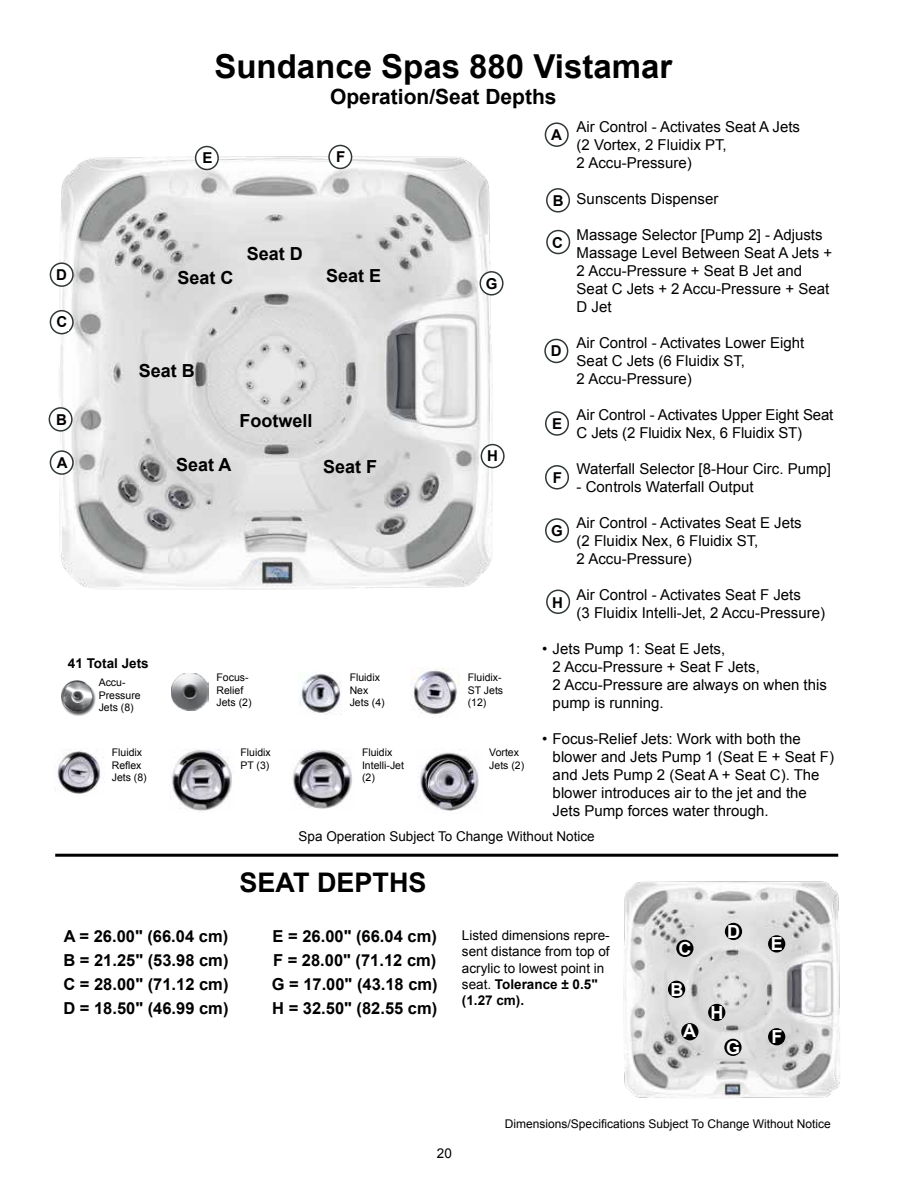
<style>
.page{position:relative;width:918px;height:1188px;background:#fff}
.page>*{position:absolute;margin:0;border:0;box-sizing:border-box;transform-origin:0 0}
.t1{font:700 33px "Arial";color:#000}
.t2{font:700 27px "Arial";color:#000}
.t3{font:700 21px "Arial";color:#000}
.t4{font:700 18px "Arial";color:#000}
.t5{font:700 18px "Arial";color:#fff}
.t6{font:700 16.5px "Arial";color:#000}
.t7{font:15px/18px "Arial";color:#000}
.t8{font:700 15px "Arial";color:#000}
.t9{font:13.5px/16.2px "Arial";color:#000}
.t10{font:700 13.5px "Arial";color:#000}
.t11{font:12px "Arial";color:#000}
.t12{font:10.5px/12.6px "Arial";color:#000}
.s1{font-weight:700}
</style>
<div class="page">
<img style="left:623px;top:881px;width:217px;height:217px">
<div style="left:545px;top:122px;width:24px;height:25px;border:2px solid #303837;border-radius:50%"></div>
<div style="left:546px;top:188px;width:24px;height:25px;border:2px solid #303837;border-radius:50%"></div>
<div style="left:546px;top:230px;width:24px;height:24px;border:2px solid #303837;border-radius:50%"></div>
<div style="left:544px;top:339px;width:24px;height:24px;border:2px solid #303837;border-radius:50%"></div>
<div style="left:545px;top:411px;width:24px;height:25px;border:2px solid #303837;border-radius:50%"></div>
<div style="left:545px;top:465px;width:24px;height:25px;border:2px solid #303837;border-radius:50%"></div>
<div style="left:545px;top:518px;width:24px;height:25px;border:2px solid #303837;border-radius:50%"></div>
<div style="left:546px;top:590px;width:24px;height:24px;border:2px solid #303837;border-radius:50%"></div>
<img style="left:292px;top:749px;width:60px;height:60px">
<img style="left:418px;top:749px;width:61px;height:62px">
<hr style="left:55px;top:854px;width:783px;height:3px;background:#000">
<img style="left:48px;top:146px;width:457px;height:444px">
<svg style="left:50px;top:311px;width:23px;height:23px"></svg>
<div style="left:50px;top:310px;width:24px;height:24px;border:2px solid #303837;border-radius:50%"></div>
<div style="left:56px;top:317px;width:13px;height:14px;background:#fff"></div>
<div style="left:50px;top:263px;width:23px;height:23px;background:#fff;border-radius:50%"></div>
<div style="left:50px;top:262px;width:24px;height:25px;border:2px solid #303837;border-radius:50%"></div>
<div style="left:196px;top:147px;width:22px;height:23px;background:#fff;border-radius:50%"></div>
<div style="left:195px;top:146px;width:24px;height:24px;border:2px solid #303837;border-radius:50%"></div>
<div style="left:329px;top:145px;width:23px;height:23px;background:#fff;border-radius:50%"></div>
<div style="left:328px;top:145px;width:24px;height:24px;border:2px solid #303837;border-radius:50%"></div>
<div style="left:480px;top:272px;width:23px;height:23px;background:#fff;border-radius:50%"></div>
<div style="left:480px;top:271px;width:24px;height:25px;border:2px solid #303837;border-radius:50%"></div>
<div style="left:50px;top:451px;width:23px;height:23px;background:#fff;border-radius:50%"></div>
<div style="left:50px;top:450px;width:24px;height:25px;border:2px solid #303837;border-radius:50%"></div>
<div style="left:49px;top:408px;width:23px;height:23px;background:#fff;border-radius:50%"></div>
<div style="left:49px;top:407px;width:24px;height:25px;border:2px solid #303837;border-radius:50%"></div>
<img style="left:172px;top:674px;width:37px;height:36px">
<div style="left:676px;top:940px;width:18px;height:17px;background:#000;border-radius:50%"></div>
<div style="left:725px;top:923px;width:17px;height:17px;background:#000;border-radius:50%"></div>
<div style="left:768px;top:1028px;width:17px;height:17px;background:#000;border-radius:50%"></div>
<div style="left:768px;top:935px;width:17px;height:18px;background:#000;border-radius:50%"></div>
<div style="left:724px;top:1039px;width:18px;height:17px;background:#000;border-radius:50%"></div>
<div style="left:708px;top:1004px;width:17px;height:17px;background:#000;border-radius:50%"></div>
<div style="left:681px;top:1023px;width:17px;height:17px;background:#000;border-radius:50%"></div>
<div style="left:668px;top:981px;width:17px;height:17px;background:#000;border-radius:50%"></div>
<img style="left:411px;top:668px;width:49px;height:49px">
<img style="left:299px;top:673px;width:43px;height:42px">
<img style="left:54px;top:749px;width:50px;height:45px">
<svg style="left:481px;top:445px;width:23px;height:23px"></svg>
<div style="left:481px;top:444px;width:24px;height:24px;border:2px solid #303837;border-radius:50%"></div>
<div style="left:487px;top:450px;width:12px;height:12px;background:#fff"></div>
<img style="left:61px;top:680px;width:35px;height:36px">
<img style="left:170px;top:749px;width:62px;height:62px">
<h1 class="t1" style="left:214px;top:44px;width:459px">Sundance Spas 880 Vistamar</h1>
<h3 class="t3" style="left:330px;top:83px;width:228px">Operation/Seat Depths</h3>
<p class="t7" style="left:577px;top:118px;width:225px">Air Control - Activates Seat A Jets (2 Vortex, 2 Fluidix PT,<br>2 Accu-Pressure)</p>
<p class="t7" style="left:577px;top:190px;width:143px">Sunscents Dispenser</p>
<p class="t7" style="left:577px;top:226px;width:257px">Massage Selector [Pump 2] - Adjusts<br>Massage Level Between Seat A Jets +<br>2 Accu-Pressure + Seat B Jet and<br>Seat C Jets + 2 Accu-Pressure + Seat<br>D Jet</p>
<p class="t7" style="left:577px;top:334px;width:229px">Air Control - Activates Lower Eight<br>Seat C Jets (6 Fluidix ST,<br>2 Accu-Pressure)</p>
<p class="t7" style="left:577px;top:406px;width:258px">Air Control - Activates Upper Eight Seat<br>C Jets (2 Fluidix Nex, 6 Fluidix ST)</p>
<p class="t7" style="left:577px;top:460px;width:256px">Waterfall Selector [8-Hour Circ. Pump]</p>
<p class="t7" style="left:577px;top:478px;width:178px">- Controls Waterfall Output</p>
<p class="t7" style="left:577px;top:514px;width:227px">Air Control - Activates Seat E Jets (2 Fluidix Nex, 6 Fluidix ST,<br>2 Accu-Pressure)</p>
<p class="t7" style="left:577px;top:586px;width:250px">Air Control - Activates Seat F Jets<br>(3 Fluidix Intelli-Jet, 2 Accu-Pressure)</p>
<p class="t7" style="left:553px;top:640px;width:276px;text-indent:-10px">• Jets Pump 1: Seat E Jets,<br>2 Accu-Pressure + Seat F Jets,<br>2 Accu-Pressure are always on when this pump is running.</p>
<p class="t7" style="left:553px;top:730px;width:283px;text-indent:-10px">• Focus-Relief Jets: Work with both the blower and Jets Pump 1 (Seat E + Seat F) and Jets Pump 2 (Seat A + Seat C). The blower introduces air to the jet and the Jets Pump forces water through.</p>
<p class="t8" style="left:551px;top:126px;width:12px">A</p>
<p class="t8" style="left:202px;top:149px;width:12px">E</p>
<p class="t8" style="left:336px;top:148px;width:11px">F</p>
<p class="t8" style="left:553px;top:192px;width:12px">B</p>
<p class="t8" style="left:552px;top:234px;width:12px">C</p>
<p class="t4" style="left:247px;top:242px;width:58px">Seat D</p>
<p class="t4" style="left:178px;top:266px;width:58px">Seat C</p>
<p class="t4" style="left:326px;top:264px;width:57px">Seat E</p>
<p class="t8" style="left:56px;top:266px;width:12px">D</p>
<p class="t8" style="left:486px;top:275px;width:13px">G</p>
<p class="t8" style="left:56px;top:314px;width:12px">C</p>
<p class="t8" style="left:551px;top:342px;width:12px">D</p>
<p class="t4" style="left:139px;top:358px;width:58px">Seat B</p>
<p class="t8" style="left:56px;top:411px;width:12px">B</p>
<p class="t4" style="left:240px;top:408px;width:75px">Footwell</p>
<p class="t8" style="left:552px;top:415px;width:12px">E</p>
<p class="t8" style="left:487px;top:447px;width:12px">H</p>
<p class="t8" style="left:57px;top:454px;width:12px">A</p>
<p class="t4" style="left:176px;top:453px;width:57px">Seat A</p>
<p class="t4" style="left:323px;top:455px;width:56px">Seat F</p>
<p class="t8" style="left:553px;top:469px;width:11px">F</p>
<p class="t8" style="left:551px;top:522px;width:13px">G</p>
<p class="t8" style="left:552px;top:594px;width:12px">H</p>
<p class="t10" style="left:68px;top:654px;width:82px">41 Total Jets</p>
<p class="t12" style="left:217px;top:671px;width:37px">Focus-<br>Relief<br>Jets (2)</p>
<p class="t12" style="left:350px;top:672px;width:37px">Fluidix<br>Nex<br>Jets (4)</p>
<p class="t12" style="left:468px;top:672px;width:37px">Fluidix-<br>ST Jets (12)</p>
<p class="t12" style="left:362px;top:747px;width:44px">Fluidix<br>Intelli-Jet (2)</p>
<p class="t12" style="left:99px;top:677px;width:44px">Accu-<br>Pressure<br>Jets (8)</p>
<p class="t12" style="left:241px;top:747px;width:32px">Fluidix<br>PT (3)</p>
<p class="t12" style="left:112px;top:747px;width:37px">Fluidix<br>Reflex<br>Jets (8)</p>
<p class="t12" style="left:489px;top:747px;width:37px">Vortex<br>Jets (2)</p>
<p class="t9" style="left:299px;top:828px;width:298px">Spa Operation Subject To Change Without Notice</p>
<h2 class="t2" style="left:240px;top:865px;width:189px">SEAT DEPTHS</h2>
<p class="t6" style="left:64px;top:926px;width:166px">A = 26.00" (66.04 cm)</p>
<p class="t6" style="left:273px;top:926px;width:166px">E = 26.00" (66.04 cm)</p>
<p class="t9" style="left:462px;top:927px;width:149px">Listed dimensions repre&shy;sent distance from top of acrylic to lowest point in seat. <span class="s1">Tolerance ± 0.5" (1.27 cm).</span></p>
<p class="t6" style="left:63px;top:950px;width:167px">B = 21.25" (53.98 cm)</p>
<p class="t6" style="left:273px;top:950px;width:165px">F = 28.00" (71.12 cm)</p>
<p class="t6" style="left:63px;top:974px;width:167px">C = 28.00" (71.12 cm)</p>
<p class="t6" style="left:272px;top:974px;width:168px">G = 17.00" (43.18 cm)</p>
<p class="t6" style="left:63px;top:998px;width:167px">D = 18.50" (46.99 cm)</p>
<p class="t6" style="left:272px;top:998px;width:167px">H = 32.50" (82.55 cm)</p>
<p class="t5" style="left:679px;top:938px;width:14px">C</p>
<p class="t5" style="left:671px;top:977px;width:14px">B</p>
<p class="t5" style="left:683px;top:1020px;width:14px">A</p>
<p class="t5" style="left:727px;top:920px;width:14px">D</p>
<p class="t5" style="left:710px;top:1002px;width:14px">H</p>
<p class="t5" style="left:726px;top:1035px;width:16px">G</p>
<p class="t5" style="left:771px;top:934px;width:14px">E</p>
<p class="t5" style="left:771px;top:1025px;width:12px">F</p>
<p class="t9" style="left:437px;top:1146px;width:17px">20</p>
<p class="t11" style="left:505px;top:1116px;width:327px">Dimensions/Specifications Subject To Change Without Notice</p>
</div>
